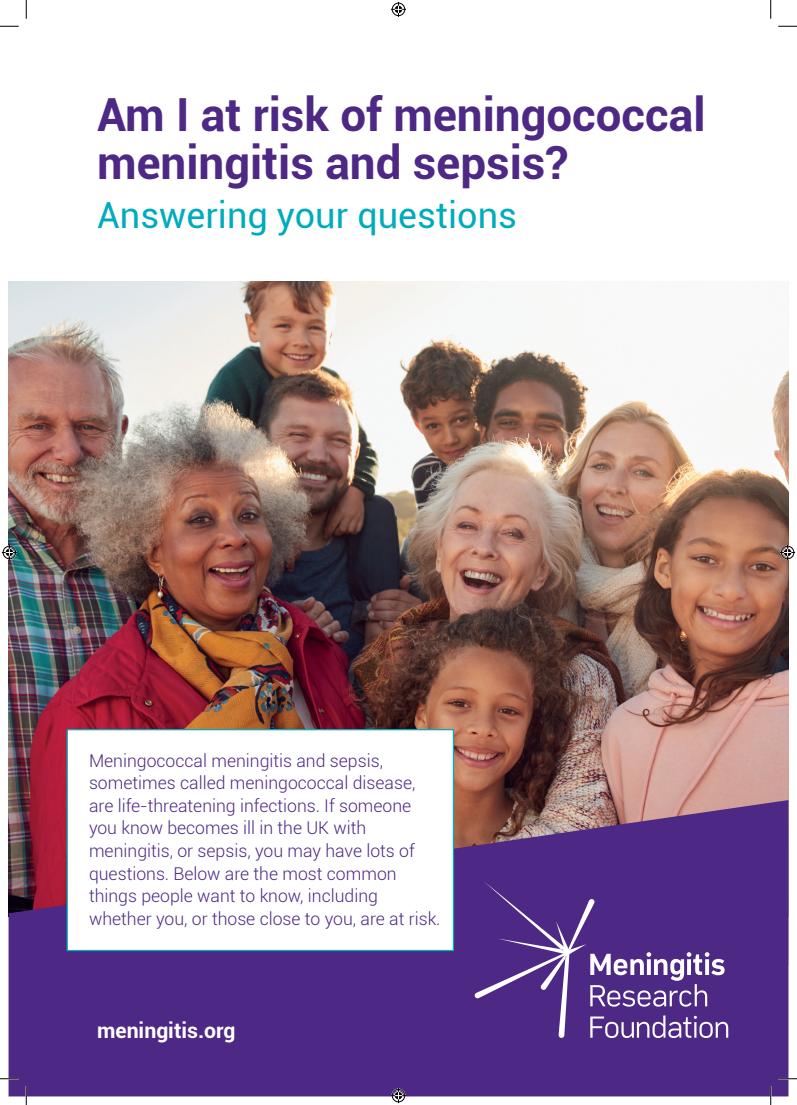
<style>
.page{position:relative;width:797px;height:1105px;background:#fff}
.page>*{position:absolute;margin:0;border:0;box-sizing:border-box;transform-origin:0 0}
.t1{font:700 45.62px/47.5px "Roboto";color:#4d2884}
.t2{font:36px "Roboto";color:#00acbc}
.t3{font:700 21.25px "Roboto";color:#fff}
.t4{font:300 17.62px/22.5px "Roboto";color:#4d2884}
</style>
<div class="page">
<img style="left:9px;top:281px;width:779px;height:519px">
<svg style="left:9px;top:800px;width:779px;height:296px;background:#542c7e"></svg>
<svg style="left:474px;top:881px;width:254px;height:157px;background:#614091"></svg>
<div style="left:67px;top:729px;width:387px;height:222px;background:#fff;border:1px solid #00acbc"></div>
<svg style="left:0;top:25px;width:19px;height:2px"></svg>
<svg style="left:778px;top:25px;width:19px;height:2px"></svg>
<svg style="left:0;top:1078px;width:19px;height:1px"></svg>
<svg style="left:778px;top:1078px;width:19px;height:1px"></svg>
<svg style="left:25px;top:0;width:2px;height:19px"></svg>
<svg style="left:25px;top:1086px;width:2px;height:19px"></svg>
<svg style="left:770px;top:0;width:1px;height:19px"></svg>
<svg style="left:770px;top:1086px;width:1px;height:19px"></svg>
<svg style="left:391px;top:2px;width:15px;height:15px"></svg>
<svg style="left:391px;top:1088px;width:15px;height:15px"></svg>
<svg style="left:2px;top:545px;width:15px;height:15px"></svg>
<svg style="left:780px;top:545px;width:15px;height:15px"></svg>
<h1 class="t1" style="left:97px;top:90px;width:610px">Am I at risk of meningococcal meningitis and sepsis?</h1>
<h2 class="t2" style="left:97px;top:190px;width:421px">Answering your questions</h2>
<p class="t4" style="left:89px;top:749px;width:353px">Meningococcal meningitis and sepsis, sometimes called meningococcal disease, are life-threatening infections. If someone you know becomes ill in the UK with meningitis, or sepsis, you may have lots of questions. Below are the most common things people want to know, including whether you, or those close to you, are at risk.</p>
<p class="t3" style="left:97px;top:1015px;width:140px">meningitis.org</p>
</div>
